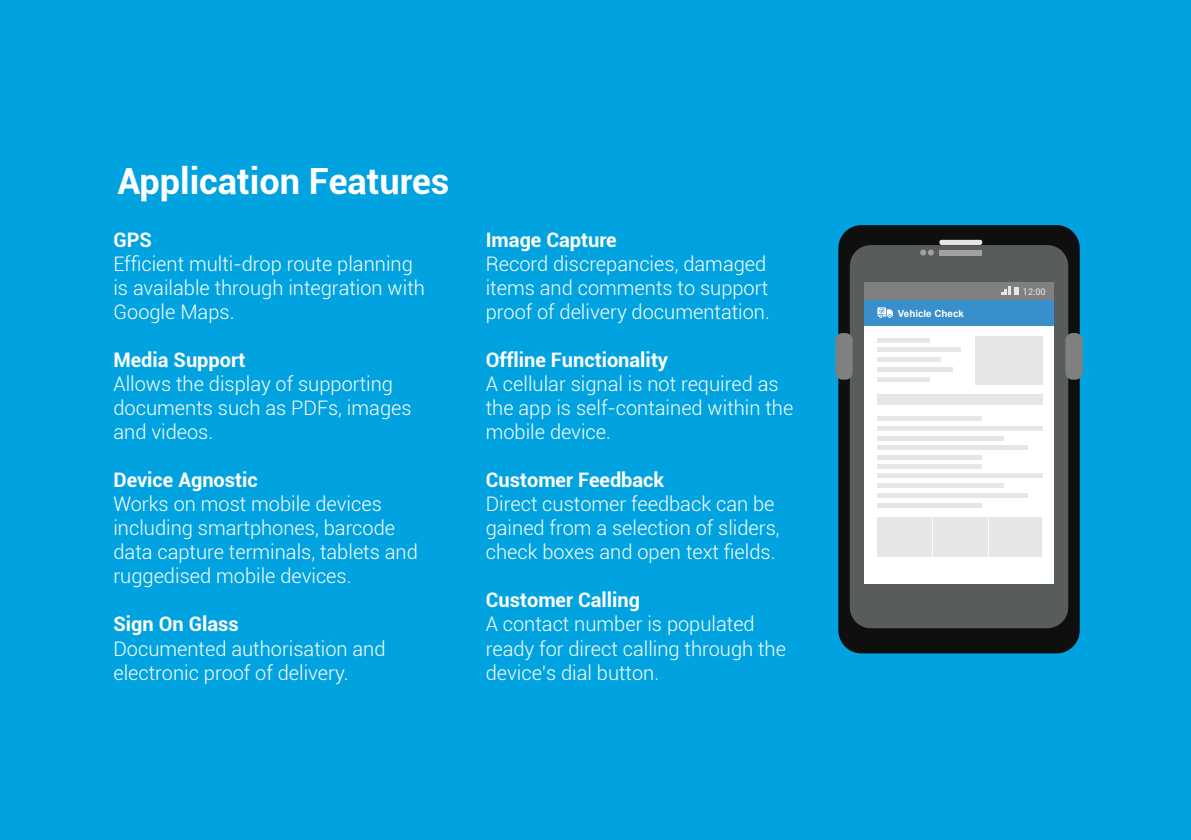
<style>
.page{position:relative;width:1191px;height:840px;background:#fff}
.page>*{position:absolute;margin:0;border:0;box-sizing:border-box;transform-origin:0 0}
.t1{font:700 36px "Roboto";color:#fff}
.t2{font:300 20px/24px "Roboto";color:#fff}
.t3{font:700 20px "Roboto";color:#fff}
.t4{font:700 9.8px "Arial";color:#fff}
.t5{font:9px "Roboto";color:#e6e6e6}
</style>
<div class="page">
<div style="left:0;top:0;width:1191px;height:839px;background:#00a3e0"></div>
<div style="left:838px;top:225px;width:241px;height:428px;background:#0f0f0f;border-radius:23px"></div>
<div style="left:850px;top:245px;width:218px;height:383px;background:#595c5c;border-radius:21px"></div>
<div style="left:835px;top:333px;width:17px;height:46px;background:#808080;border-radius:7px"></div>
<div style="left:1065px;top:333px;width:17px;height:46px;background:#808080;border-radius:7px"></div>
<div style="left:864px;top:283px;width:190px;height:300px;background:#fff"></div>
<div style="left:864px;top:282px;width:190px;height:17px;background:#808080"></div>
<div style="left:939px;top:249px;width:43px;height:6px;background:#a1a1a1"></div>
<svg style="left:920px;top:249px;width:14px;height:6px"></svg>
<div style="left:939px;top:240px;width:43px;height:5px;background:#e6e6e6;border-radius:2px"></div>
<svg style="left:1001px;top:286px;width:17px;height:9px"></svg>
<div style="left:864px;top:299px;width:190px;height:26px;background:#388fcc"></div>
<svg style="left:877px;top:307px;width:16px;height:11px"></svg>
<hr style="left:877px;top:377px;width:53px;height:4px;background:#e6e6e6">
<hr style="left:877px;top:367px;width:76px;height:4px;background:#e6e6e6">
<hr style="left:877px;top:357px;width:64px;height:4px;background:#e6e6e6">
<hr style="left:877px;top:348px;width:84px;height:4px;background:#e6e6e6">
<hr style="left:877px;top:338px;width:53px;height:4px;background:#e6e6e6">
<div style="left:975px;top:335px;width:68px;height:49px;background:#e6e6e6"></div>
<div style="left:877px;top:394px;width:166px;height:11px;background:#e6e6e6"></div>
<hr style="left:877px;top:455px;width:104px;height:4px;background:#e6e6e6">
<hr style="left:877px;top:445px;width:150px;height:4px;background:#e6e6e6">
<hr style="left:877px;top:436px;width:127px;height:4px;background:#e6e6e6">
<hr style="left:877px;top:426px;width:166px;height:4px;background:#e6e6e6">
<hr style="left:877px;top:416px;width:104px;height:4px;background:#e6e6e6">
<hr style="left:877px;top:503px;width:104px;height:4px;background:#e6e6e6">
<hr style="left:877px;top:493px;width:150px;height:4px;background:#e6e6e6">
<hr style="left:877px;top:483px;width:127px;height:4px;background:#e6e6e6">
<hr style="left:877px;top:473px;width:166px;height:4px;background:#e6e6e6">
<hr style="left:877px;top:464px;width:104px;height:4px;background:#e6e6e6">
<div style="left:933px;top:517px;width:54px;height:39px;background:#e6e6e6"></div>
<div style="left:989px;top:517px;width:52px;height:39px;background:#e6e6e6"></div>
<div style="left:877px;top:517px;width:54px;height:39px;background:#e6e6e6"></div>
<p class="t1" style="left:117px;top:155px;width:333px">Application Features</p>
<p class="t3" style="left:113px;top:226px;width:40px">GPS</p>
<p class="t2" style="left:113px;top:251px;width:313px">Efficient multi-drop route planning is available through integration with<br>Google Maps.</p>
<p class="t3" style="left:113px;top:346px;width:133px">Media Support</p>
<p class="t2" style="left:113px;top:371px;width:300px">Allows the display of supporting documents such as PDFs, images and videos.</p>
<p class="t3" style="left:113px;top:466px;width:146px">Device Agnostic</p>
<p class="t2" style="left:113px;top:491px;width:306px">Works on most mobile devices including smartphones, barcode data capture terminals, tablets and ruggedised mobile devices.</p>
<p class="t3" style="left:113px;top:610px;width:127px">Sign On Glass</p>
<p class="t2" style="left:113px;top:635px;width:274px">Documented authorisation and electronic proof of delivery.</p>
<p class="t3" style="left:486px;top:226px;width:132px">Image Capture</p>
<p class="t2" style="left:486px;top:251px;width:285px">Record discrepancies, damaged items and comments to support proof of delivery documentation.</p>
<p class="t3" style="left:486px;top:346px;width:184px">Offline Functionality</p>
<p class="t2" style="left:486px;top:371px;width:309px">A cellular signal is not required as the app is self-contained within the mobile device.</p>
<p class="t3" style="left:486px;top:466px;width:180px">Customer Feedback</p>
<p class="t2" style="left:486px;top:491px;width:295px">Direct customer feedback can be gained from a selection of sliders, check boxes and open text fields.</p>
<p class="t3" style="left:486px;top:586px;width:156px">Customer Calling</p>
<p class="t2" style="left:486px;top:611px;width:302px">A contact number is populated ready for direct calling through the device’s dial button.</p>
<p class="t4" style="left:898px;top:306px;width:67px">Vehicle Check</p>
<p class="t5" style="left:1023px;top:285px;width:24px">12:00</p>
</div>
